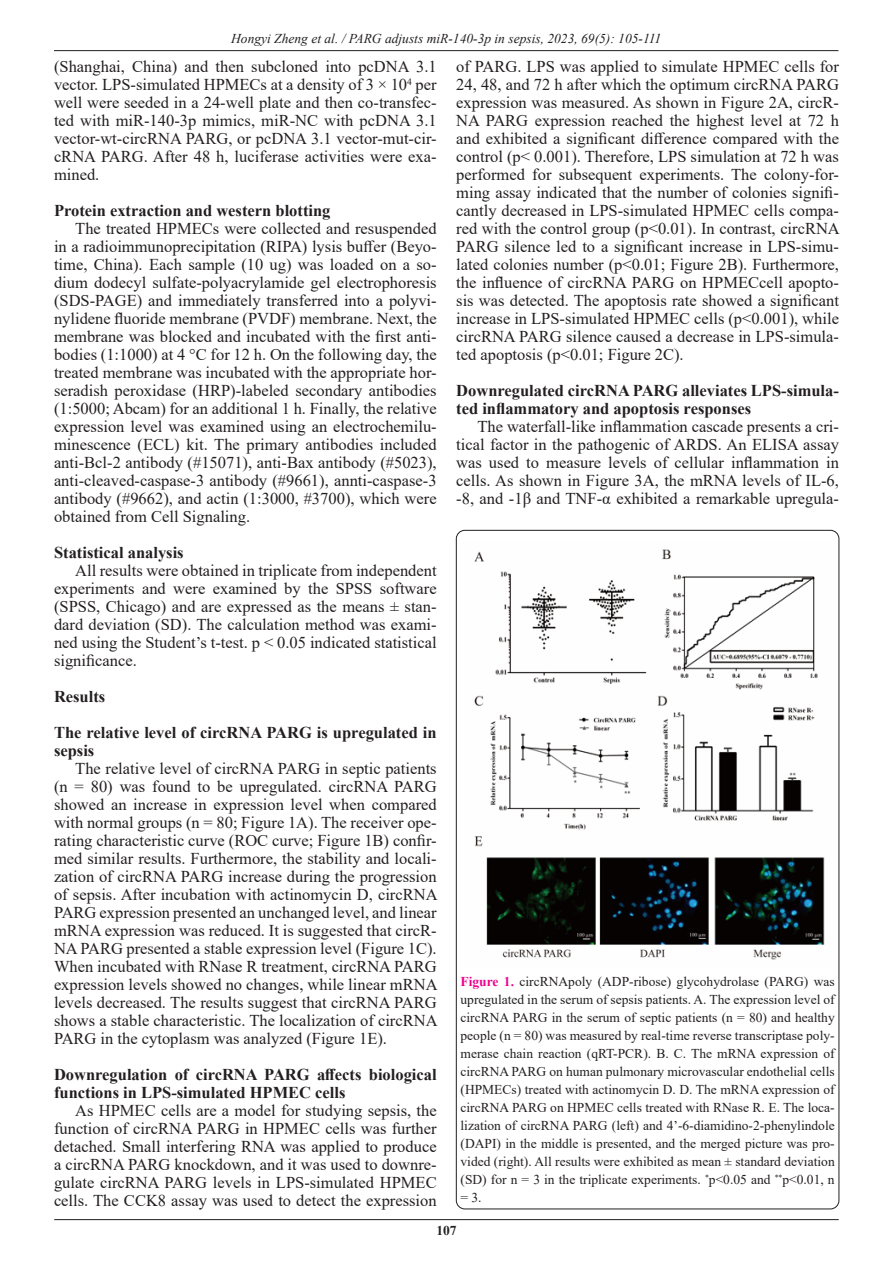
<style>
.page{position:relative;width:893px;height:1263px;background:#fff}
.page>*{position:absolute;margin:0;border:0;box-sizing:border-box;transform-origin:0 0}
.t1{font:16.5px/18px "Times New Roman";color:#231f20;text-align:justify}
.t2{font:700 16.5px/18px "Times New Roman";color:#231f20}
.t3{font:13.5px/18px "Times New Roman";color:#231f20;text-align:justify}
.t4{font:italic 13.5px "Times New Roman";color:#231f20}
.t5{font:700 13.5px "Times New Roman";color:#231f20}
.s1{font-weight:700;color:#ed028c}
</style>
<div class="page">
<hr style="left:54px;top:50px;width:784px;height:1px;background:#231f20">
<hr style="left:54px;top:1219px;width:785px;height:1px;background:#231f20">
<img style="left:474px;top:549px;width:351px;height:411px">
<p class="t4" style="left:231px;top:29px;width:432px">Hongyi Zheng et al. / PARG adjusts miR-140-3p in sepsis, 2023, 69(5): 105-111</p>
<p class="t1" style="left:456px;top:57px;width:385px">of PARG. LPS was applied to simulate HPMEC cells for 24, 48, and 72 h after which the optimum circRNA PARG expression was measured. As shown in Figure 2A, circR-NA PARG expression reached the highest level at 72 h and exhibited a significant difference compared with the control (p&lt; 0.001). Therefore, LPS simulation at 72 h was performed for subsequent experiments. The colony-for&shy;ming assay indicated that the number of colonies signifi&shy;cantly decreased in LPS-simulated HPMEC cells compa&shy;red with the control group (p&lt;0.01). In contrast, circRNA PARG silence led to a significant increase in LPS-simu&shy;lated colonies number (p&lt;0.01; Figure 2B). Furthermore, the influence of circRNA PARG on HPMECcell apopto&shy;sis was detected. The apoptosis rate showed a significant increase in LPS-simulated HPMEC cells (p&lt;0.001), while circRNA PARG silence caused a decrease in LPS-simula&shy;ted apoptosis (p&lt;0.01; Figure 2C).</p>
<p class="t2" style="left:456px;top:381px;width:384px">Downregulated circRNA PARG alleviates LPS-simula&shy;ted inflammatory and apoptosis responses</p>
<p class="t1" style="left:456px;top:417px;width:384px;text-indent:21px">The waterfall-like inflammation cascade presents a cri&shy;tical factor in the pathogenic of ARDS. An ELISA assay was used to measure levels of cellular inflammation in cells. As shown in Figure 3A, the mRNA levels of IL-6, -8, and -1β and TNF-α exhibited a remarkable upregula-</p>
<p class="t1" style="left:54px;top:57px;width:384px">(Shanghai, China) and then subcloned into pcDNA 3.1 vector. LPS-simulated HPMECs at a density of 3 × 10<sup>4</sup> per well were seeded in a 24-well plate and then co-transfec&shy;ted with miR-140-3p mimics, miR-NC with pcDNA 3.1 vector-wt-circRNA PARG, or pcDNA 3.1 vector-mut-cir&shy;cRNA PARG. After 48 h, luciferase activities were exa&shy;mined.</p>
<p class="t2" style="left:54px;top:201px;width:278px">Protein extraction and western blotting</p>
<p class="t1" style="left:54px;top:219px;width:384px;text-indent:21px">The treated HPMECs were collected and resuspended in a radioimmunoprecipitation (RIPA) lysis buffer (Beyo&shy;time, China). Each sample (10 ug) was loaded on a so&shy;dium dodecyl sulfate-polyacrylamide gel electrophoresis (SDS-PAGE) and immediately transferred into a polyvi&shy;nylidene fluoride membrane (PVDF) membrane. Next, the membrane was blocked and incubated with the first anti&shy;bodies (1:1000) at 4 °C for 12 h. On the following day, the treated membrane was incubated with the appropriate hor&shy;seradish peroxidase (HRP)-labeled secondary antibodies (1:5000; Abcam) for an additional 1 h. Finally, the relative expression level was examined using an electrochemilu&shy;minescence (ECL) kit. The primary antibodies included anti-Bcl-2 antibody (#15071), anti-Bax antibody (#5023), anti-cleaved-caspase-3 antibody (#9661), annti-caspase-3 antibody (#9662), and actin (1:3000, #3700), which were obtained from Cell Signaling.</p>
<p class="t2" style="left:54px;top:543px;width:131px">Statistical analysis</p>
<p class="t1" style="left:54px;top:561px;width:384px;text-indent:21px">All results were obtained in triplicate from independent experiments and were examined by the SPSS software (SPSS, Chicago) and are expressed as the means ± stan&shy;dard deviation (SD). The calculation method was exami&shy;ned using the Student’s t-test. p &lt; 0.05 indicated statistical significance.</p>
<p class="t2" style="left:54px;top:687px;width:53px">Results</p>
<p class="t2" style="left:54px;top:723px;width:384px">The relative level of circRNA PARG is upregulated in sepsis</p>
<p class="t1" style="left:54px;top:759px;width:385px;text-indent:21px">The relative level of circRNA PARG in septic patients (n = 80) was found to be upregulated. circRNA PARG showed an increase in expression level when compared with normal groups (n = 80; Figure 1A). The receiver ope&shy;rating characteristic curve (ROC curve; Figure 1B) confir&shy;med similar results. Furthermore, the stability and locali&shy;zation of circRNA PARG increase during the progression of sepsis. After incubation with actinomycin D, circRNA PARG expression presented an unchanged level, and linear mRNA expression was reduced. It is suggested that circR-NA PARG presented a stable expression level (Figure 1C).<br>When incubated with RNase R treatment, circRNA PARG expression levels showed no changes, while linear mRNA levels decreased. The results suggest that circRNA PARG shows a stable characteristic. The localization of circRNA PARG in the cytoplasm was analyzed (Figure 1E).</p>
<p class="t2" style="left:54px;top:1065px;width:384px">Downregulation of circRNA PARG affects biological functions in LPS-simulated HPMEC cells</p>
<p class="t1" style="left:54px;top:1101px;width:384px;text-indent:21px">As HPMEC cells are a model for studying sepsis, the function of circRNA PARG in HPMEC cells was further detached. Small interfering RNA was applied to produce a circRNA PARG knockdown, and it was used to downre&shy;gulate circRNA PARG levels in LPS-simulated HPMEC cells. The CCK8 assay was used to detect the expression</p>
<p class="t3" style="left:460px;top:972px;width:376px"><span class="s1">Figure 1.</span> circRNApoly (ADP-ribose) glycohydrolase (PARG) was upregulated in the serum of sepsis patients. A. The expression level of circRNA PARG in the serum of septic patients (n = 80) and healthy people (n = 80) was measured by real-time reverse transcriptase poly&shy;merase chain reaction (qRT-PCR). B. C. The mRNA expression of circRNA PARG on human pulmonary microvascular endothelial cells (HPMECs) treated with actinomycin D. D. The mRNA expression of circRNA PARG on HPMEC cells treated with RNase R. E. The loca&shy;lization of circRNA PARG (left) and 4’-6-diamidino-2-phenylindole (DAPI) in the middle is presented, and the merged picture was pro&shy;vided (right). All results were exhibited as mean ± standard deviation (SD) for n = 3 in the triplicate experiments. <sup>*</sup>p&lt;0.05 and <sup>**</sup>p&lt;0.01, n = 3.</p>
<p class="t5" style="left:436px;top:1220px;width:22px">107</p>
</div>
